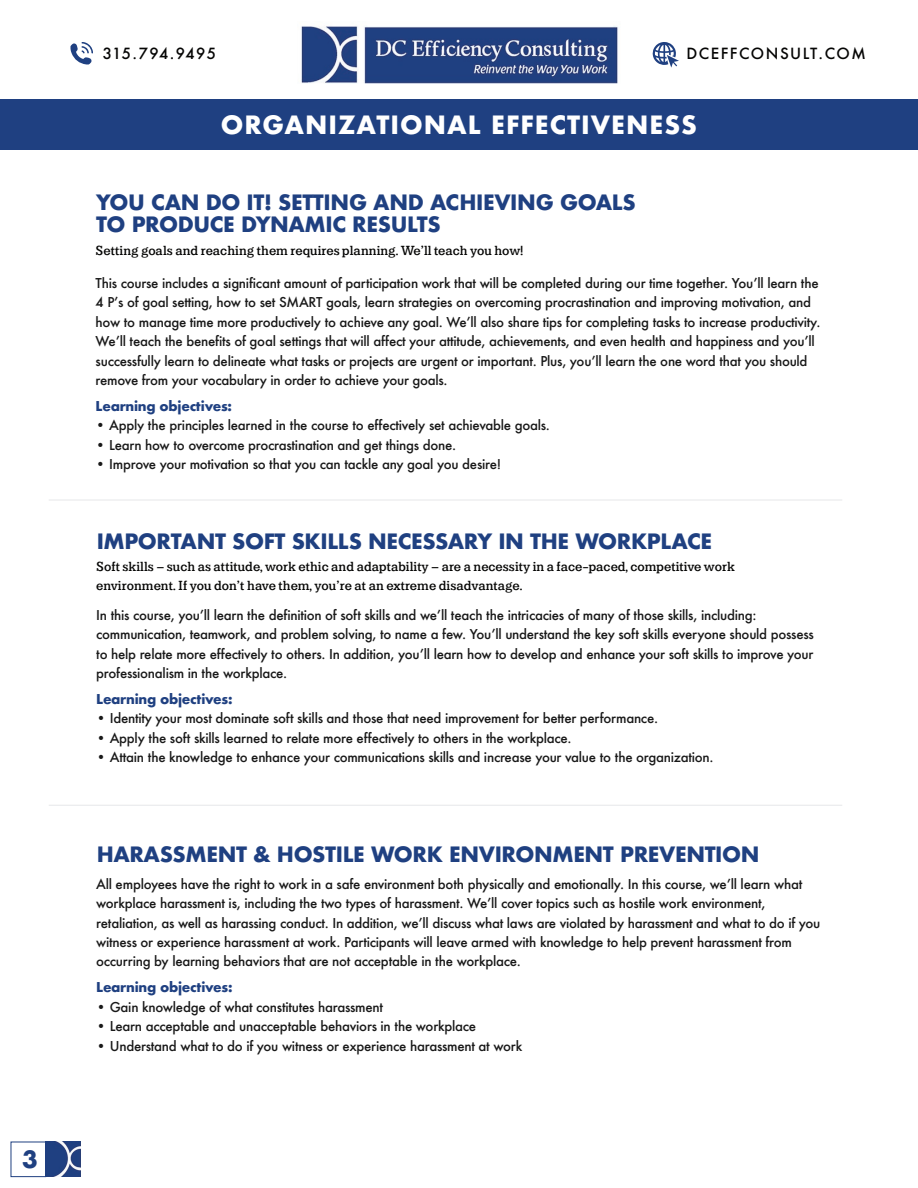
<style>
.page{position:relative;width:918px;height:1188px;background:#fff}
.page>*{position:absolute;margin:0;border:0;box-sizing:border-box;transform-origin:0 0}
.t1{font:700 24.45px "Futura";letter-spacing:.04em;color:#fff}
.t2{font:700 23.25px "Futura";color:#1f4081}
.t3{font:700 20.55px/22px "Futura";letter-spacing:-.02em;color:#1f4081}
.t4{font:500 15px "Futura";letter-spacing:.1em;color:#050504}
.t5{font:500 15px "Futura";letter-spacing:.02em;color:#050504}
.t6{font:600 14.7px/19px "Lehigh Personal";color:#050504}
.t7{font:500 13.2px/19.5px "Futura";letter-spacing:-.02em;color:#191919}
.t8{font:700 13.2px "Futura";letter-spacing:-.02em;color:#1f4081}
</style>
<div class="page">
<img style="left:46px;top:1142px;width:35px;height:35px">
<div style="left:11px;top:1142px;width:35px;height:35px;border:1px solid #1f4081"></div>
<div style="left:0;top:99px;width:918px;height:51px;background:#1f4081"></div>
<hr style="left:49px;top:500px;width:793px;height:1px;background:#e6e7e9">
<hr style="left:49px;top:805px;width:793px;height:1px;background:#e6e7e9">
<img style="left:301px;top:26px;width:317px;height:58px">
<svg style="left:70px;top:42px;width:23px;height:23px"></svg>
<svg style="left:652px;top:42px;width:27px;height:26px"></svg>
<h2 class="t2" style="left:22px;top:1142px;width:17px">3</h2>
<p class="t5" style="left:103px;top:43px;width:115px">315.794.9495</p>
<p class="t4" style="left:686px;top:43px;width:181px">DCEFFCONSULT.COM</p>
<h1 class="t1" style="left:221px;top:107px;width:478px">ORGANIZATIONAL EFFECTIVENESS</h1>
<h3 class="t3" style="left:96px;top:192px;width:541px">YOU CAN DO IT! SETTING AND ACHIEVING GOALS<br>TO PRODUCE DYNAMIC RESULTS</h3>
<p class="t6" style="left:96px;top:241px;width:429px">Setting goals and reaching them requires planning. We’ll teach you how!</p>
<p class="t7" style="left:96px;top:273px;width:726px">This course includes a significant amount of participation work that will be completed during our time together. Youʼll learn the 4 Pʼs of goal setting, how to set SMART goals, learn strategies on overcoming procrastination and improving motivation, and how to manage time more productively to achieve any goal. Weʼll also share tips for completing tasks to increase productivity.<br>Weʼll teach the benefits of goal settings that will affect your attitude, achievements, and even health and happiness and youʼll successfully learn to delineate what tasks or projects are urgent or important. Plus, youʼll learn the one word that you should remove from your vocabulary in order to achieve your goals.</p>
<p class="t8" style="left:96px;top:396px;width:138px">Learning objectives:</p>
<p class="t7" style="left:96px;top:415px;width:456px">• Apply the principles learned in the course to effectively set achievable goals.</p>
<p class="t7" style="left:96px;top:435px;width:362px">• Learn how to overcome procrastination and get things done.</p>
<p class="t7" style="left:96px;top:454px;width:407px">• Improve your motivation so that you can tackle any goal you desire!</p>
<h3 class="t3" style="left:97px;top:530px;width:617px">IMPORTANT SOFT SKILLS NECESSARY IN THE WORKPLACE</h3>
<p class="t6" style="left:96px;top:556px;width:640px">Soft skills – such as attitude, work ethic and adaptability – are a necessity in a face-paced, competitive work environment. If you don’t have them, you’re at an extreme disadvantage.</p>
<p class="t7" style="left:96px;top:605px;width:719px">In this course, youʼll learn the definition of soft skills and weʼll teach the intricacies of many of those skills, including: communication, teamwork, and problem solving, to name a few. Youʼll understand the key soft skills everyone should possess to help relate more effectively to others. In addition, youʼll learn how to develop and enhance your soft skills to improve your professionalism in the workplace.</p>
<p class="t8" style="left:96px;top:689px;width:138px">Learning objectives:</p>
<p class="t7" style="left:96px;top:709px;width:563px">• Identity your most dominate soft skills and those that need improvement for better performance.</p>
<p class="t7" style="left:96px;top:728px;width:477px">• Apply the soft skills learned to relate more effectively to others in the workplace.</p>
<p class="t7" style="left:96px;top:748px;width:619px">• Attain the knowledge to enhance your communications skills and increase your value to the organization.</p>
<h3 class="t3" style="left:97px;top:843px;width:664px">HARASSMENT &amp; HOSTILE WORK ENVIRONMENT PREVENTION</h3>
<p class="t7" style="left:96px;top:874px;width:726px">All employees have the right to work in a safe environment both physically and emotionally. In this course, weʼll learn what workplace harassment is, including the two types of harassment. Weʼll cover topics such as hostile work environment, retaliation, as well as harassing conduct. In addition, weʼll discuss what laws are violated by harassment and what to do if you witness or experience harassment at work. Participants will leave armed with knowledge to help prevent harassment from occurring by learning behaviors that are not acceptable in the workplace.</p>
<p class="t8" style="left:96px;top:978px;width:138px">Learning objectives:</p>
<p class="t7" style="left:96px;top:997px;width:288px">• Gain knowledge of what constitutes harassment</p>
<p class="t7" style="left:96px;top:1016px;width:382px">• Learn acceptable and unacceptable behaviors in the workplace</p>
<p class="t7" style="left:96px;top:1036px;width:428px">• Understand what to do if you witness or experience harassment at work</p>
</div>
